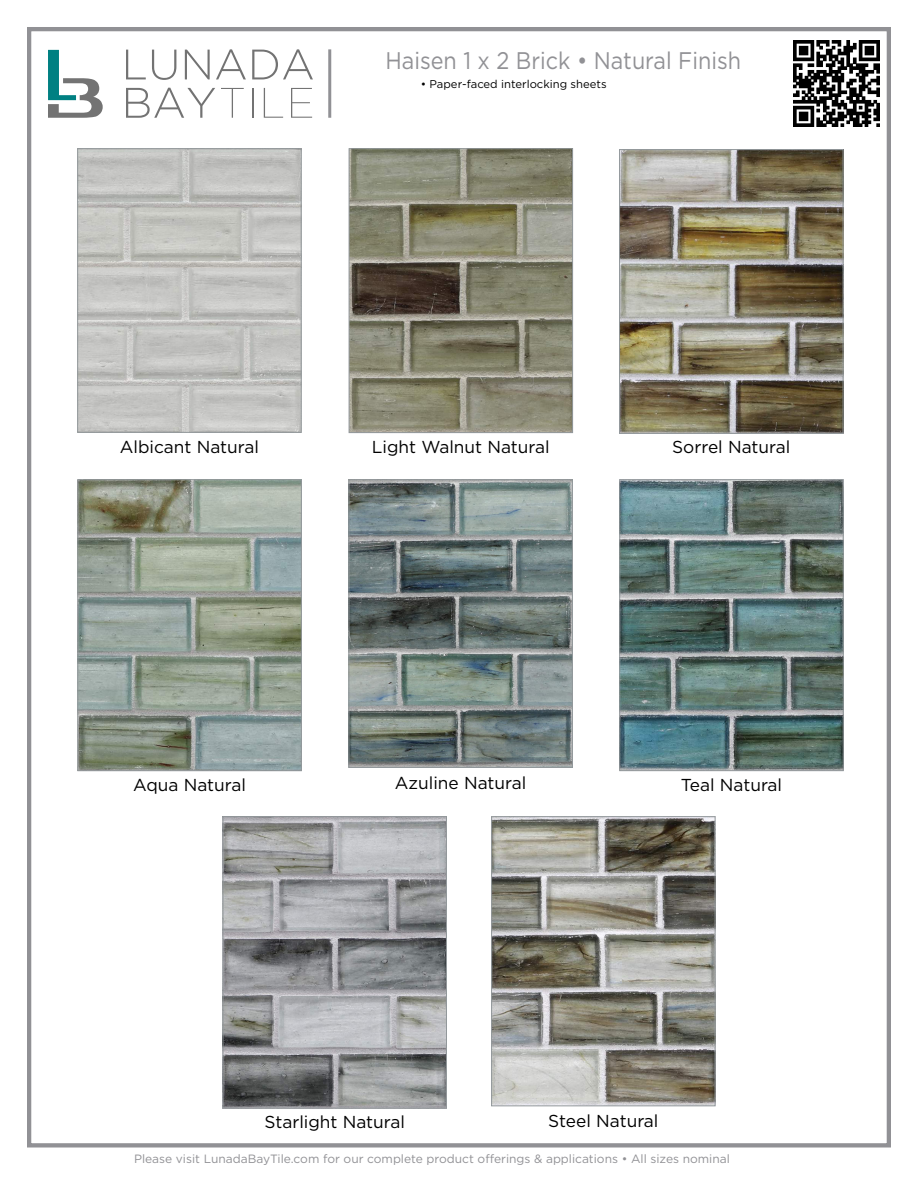
<style>
.page{position:relative;width:918px;height:1188px;background:#fff}
.page>*{position:absolute;margin:0;border:0;box-sizing:border-box;transform-origin:0 0}
.t1{font:24px "Gotham";color:#919195;scale:.9 1}
.t2{font:17.25px "Gotham";color:#000}
.t3{font:12px "Gotham";color:#919195}
.t4{font:11.25px "Gotham";color:#000}
</style>
<div class="page">
<div style="left:27px;top:27px;width:864px;height:1120px;border:4px solid #919195"></div>
<svg style="left:126px;top:50px;width:20px;height:29px"></svg>
<svg style="left:152px;top:50px;width:24px;height:30px"></svg>
<svg style="left:185px;top:50px;width:25px;height:29px"></svg>
<svg style="left:216px;top:49px;width:30px;height:30px"></svg>
<svg style="left:252px;top:49px;width:61px;height:30px"></svg>
<svg style="left:126px;top:88px;width:89px;height:30px"></svg>
<svg style="left:221px;top:88px;width:23px;height:30px"></svg>
<hr style="left:252px;top:88px;width:1px;height:30px;background:#737373">
<svg style="left:264px;top:88px;width:19px;height:30px"></svg>
<svg style="left:291px;top:88px;width:21px;height:30px"></svg>
<svg style="left:48px;top:50px;width:55px;height:68px"></svg>
<hr style="left:328px;top:49px;width:3px;height:69px;background:#919195">
<img style="left:621px;top:151px;width:220px;height:281px">
<div style="left:619px;top:149px;width:224px;height:285px;border:1px solid #92989b"></div>
<img style="left:79px;top:150px;width:220px;height:281px">
<div style="left:77px;top:148px;width:224px;height:285px;border:1px solid #92989b"></div>
<img style="left:493px;top:818px;width:220px;height:286px">
<div style="left:491px;top:816px;width:224px;height:290px;border:1px solid #92989b"></div>
<img style="left:225px;top:818px;width:220px;height:288px">
<div style="left:223px;top:816px;width:224px;height:292px;border:1px solid #92989b"></div>
<img style="left:80px;top:482px;width:220px;height:287px">
<div style="left:78px;top:480px;width:224px;height:291px;border:1px solid #92989b"></div>
<img style="left:351px;top:150px;width:220px;height:281px">
<div style="left:349px;top:148px;width:224px;height:285px;border:1px solid #92989b"></div>
<img style="left:622px;top:482px;width:219px;height:287px">
<div style="left:620px;top:480px;width:223px;height:291px;border:1px solid #92989b"></div>
<img style="left:351px;top:482px;width:220px;height:284px">
<div style="left:349px;top:480px;width:224px;height:288px;border:1px solid #92989b"></div>
<img style="left:793px;top:40px;width:87px;height:87px">
<h1 class="t1" style="left:385px;top:45px;width:397px">Haisen 1 x 2 Brick • Natural Finish</h1>
<p class="t4" style="left:421px;top:76px;width:187px">• Paper-faced interlocking sheets</p>
<p class="t2" style="left:120px;top:436px;width:141px">Albicant Natural</p>
<p class="t2" style="left:672px;top:436px;width:120px">Sorrel Natural</p>
<p class="t2" style="left:372px;top:436px;width:179px">Light Walnut Natural</p>
<p class="t2" style="left:133px;top:773px;width:114px">Aqua Natural</p>
<p class="t2" style="left:395px;top:772px;width:133px">Azuline Natural</p>
<p class="t2" style="left:681px;top:774px;width:103px">Teal Natural</p>
<p class="t2" style="left:264px;top:1111px;width:142px">Starlight Natural</p>
<p class="t2" style="left:548px;top:1110px;width:112px">Steel Natural</p>
<p class="t3" style="left:134px;top:1151px;width:597px">Please visit LunadaBayTile.com for our complete product offerings &amp; applications • All sizes nominal</p>
</div>
